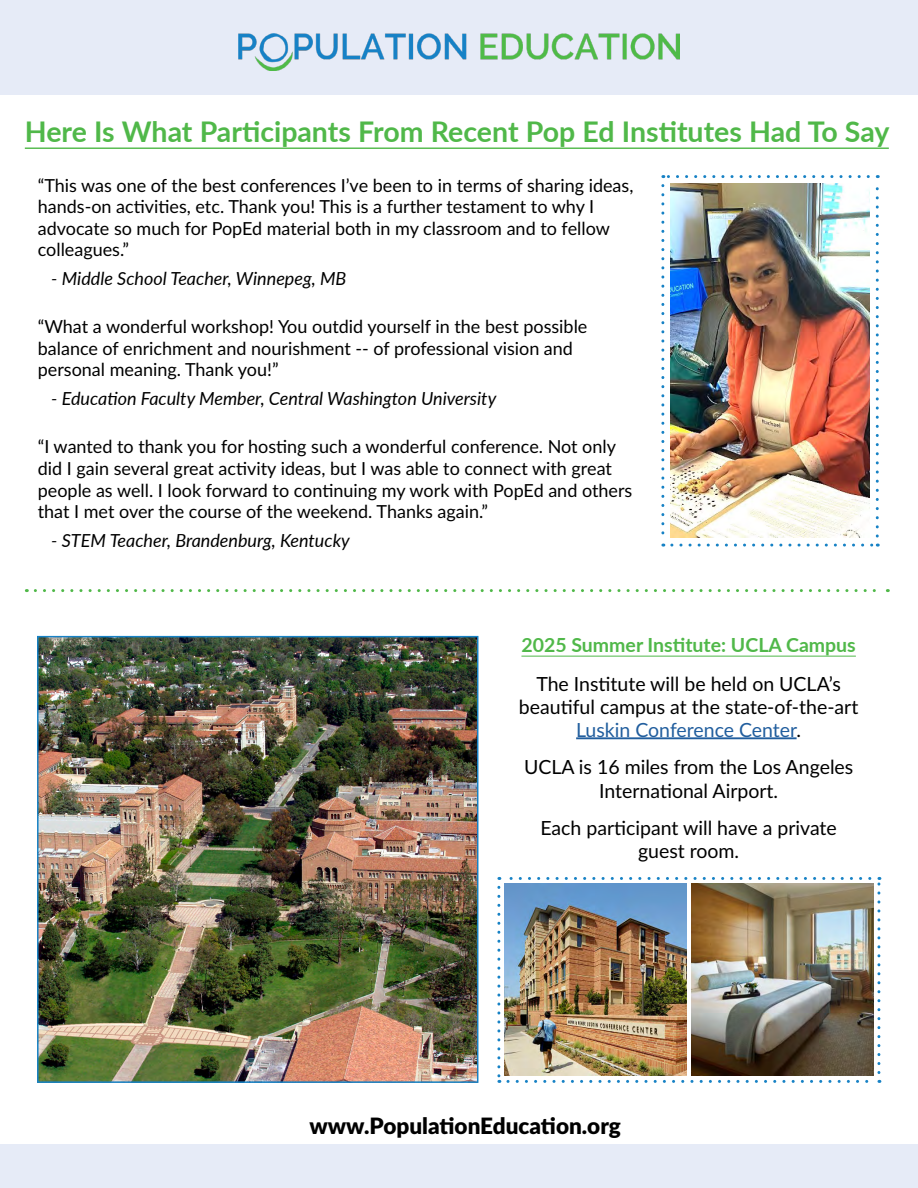
<style>
.page{position:relative;width:918px;height:1188px;background:#fff}
.page>*{position:absolute;margin:0;border:0;box-sizing:border-box;transform-origin:0 0}
.t1{font:700 28.5px "Lato";letter-spacing:-.005em;color:#50b849}
.t2{font:900 22.5px "Lato";color:#000}
.t3{font:19.5px/23.4px "Lato";color:#000;text-align:center}
.t4{font:700 19.5px "Lato";color:#50b849}
.t5{font:18px/21.6px "Lato";color:#000}
.t6{font:italic 18px "Lato";color:#000}
.s1{color:#215e9e}
</style>
<div class="page">
<svg style="left:499px;top:877px;width:371px;height:3px"></svg>
<svg style="left:497px;top:887px;width:3px;height:196px"></svg>
<svg style="left:508px;top:1080px;width:372px;height:3px"></svg>
<svg style="left:877px;top:877px;width:3px;height:196px"></svg>
<svg style="left:661px;top:186px;width:3px;height:361px"></svg>
<svg style="left:672px;top:544px;width:206px;height:3px"></svg>
<svg style="left:876px;top:175px;width:3px;height:361px"></svg>
<svg style="left:663px;top:175px;width:205px;height:3px"></svg>
<div style="left:0;top:0;width:918px;height:95px;background:#e6ebf7"></div>
<img style="left:238px;top:33px;width:442px;height:38px">
<hr style="left:576px;top:737px;width:221px;height:2px;background:#215e9e">
<div style="left:0;top:1145px;width:918px;height:43px;background:#e6ebf7"></div>
<svg style="left:35px;top:589px;width:853px;height:3px"></svg>
<hr style="left:25px;top:148px;width:864px;height:1px;background:#50b849">
<img style="left:670px;top:184px;width:200px;height:354px">
<hr style="left:521px;top:656px;width:335px;height:1px;background:#50b849">
<img style="left:691px;top:884px;width:182px;height:192px">
<img style="left:505px;top:884px;width:181px;height:192px">
<img style="left:40px;top:639px;width:435px;height:441px">
<div style="left:37px;top:636px;width:441px;height:447px;border:2px solid #1782c5"></div>
<h1 class="t1" style="left:25px;top:110px;width:866px">Here Is What Participants From Recent Pop Ed Institutes Had To Say</h1>
<p class="t5" style="left:38px;top:173px;width:597px">“This was one of the best conferences I’ve been to in terms of sharing ideas, hands-on activities, etc. Thank you! This is a further testament to why I advocate so much for PopEd material both in my classroom and to fellow colleagues.”</p>
<p class="t6" style="left:51px;top:265px;width:297px">- Middle School Teacher, Winnepeg, MB</p>
<p class="t5" style="left:38px;top:315px;width:551px">“What a wonderful workshop! You outdid yourself in the best possible balance of enrichment and nourishment -- of professional vision and personal meaning. Thank you!”</p>
<p class="t6" style="left:51px;top:385px;width:447px">- Education Faculty Member, Central Washington University</p>
<p class="t5" style="left:38px;top:435px;width:596px">“I wanted to thank you for hosting such a wonderful conference. Not only did I gain several great activity ideas, but I was able to connect with great people as well. I look forward to continuing my work with PopEd and others that I met over the course of the weekend. Thanks again.”</p>
<p class="t6" style="left:51px;top:527px;width:300px">- STEM Teacher, Brandenburg, Kentucky</p>
<p class="t4" style="left:521px;top:630px;width:336px">2025 Summer Institute: UCLA Campus</p>
<p class="t3" style="left:519px;top:671px;width:341px">The Institute will be held on UCLA’s beautiful campus at the state-of-the-art<br><span class="s1">Luskin Conference Center</span>.</p>
<p class="t3" style="left:524px;top:755px;width:331px">UCLA is 16 miles from the Los Angeles<br>International Airport.</p>
<p class="t3" style="left:540px;top:815px;width:298px">Each participant will have a private guest room.</p>
<p class="t2" style="left:309px;top:1109px;width:313px">www.PopulationEducation.org</p>
</div>
